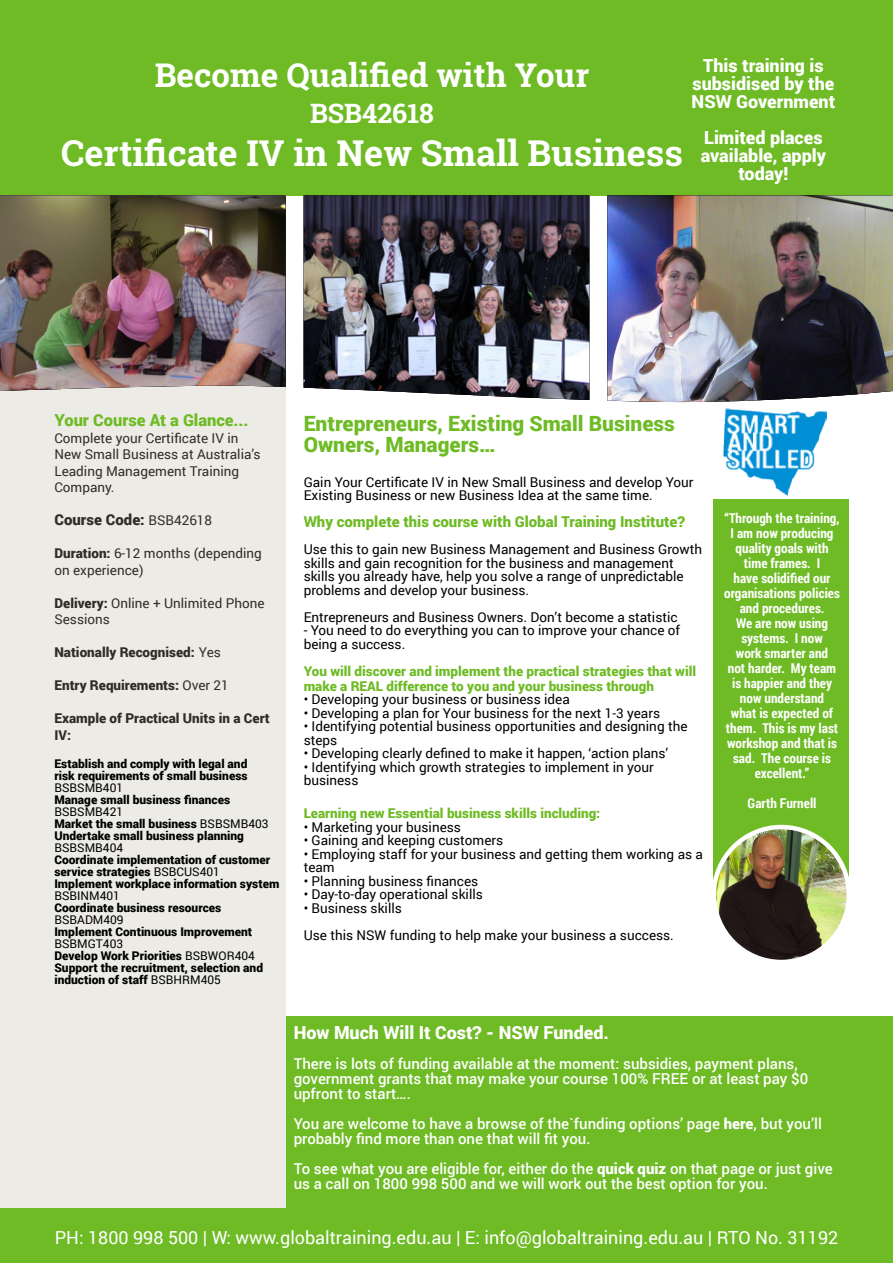
<style>
.page{position:relative;width:893px;height:1263px;background:#fff}
.page>*{position:absolute;margin:0;border:0;box-sizing:border-box;transform-origin:0 0}
.Roboto_Slab_Title_Bo{font:700 36px "Roboto Slab";color:#fff}
.Roboto_Slab_Title_Bo-2{font:700 33px "Roboto Slab";color:#fff}
.Roboto_Slab_Title_Bo-3{font:700 27px "Roboto Slab";color:#fff}
.Roboto_Condensed_C4{font:900 21px/21px "Roboto";color:#6ebb25}
.Paragraph_Style_1{font:900 18px/18px "Roboto";color:#fff;text-align:center}
.t1{font:18px "Roboto";color:#fff}
.Roboto_Condensed_C4-2{font:900 16.5px "Roboto";color:#6ebb25}
.Paragraph_Style_1-2{font:500 15px/15px "Roboto";color:#fff}
.Roboto_Condensed_C4-3{font:900 15px "Roboto";color:#6ebb25}
.Roboto_Condensed_C4-4{font:900 15px "Roboto";color:#2e2d27}
.Paragraph_Style_1-3{font:13.5px/13.5px "Roboto";color:#000}
.Roboto_Condensed_C7{font:700 13.5px/15px "Roboto Condensed";color:#fff;text-align:center}
.Roboto_Condensed_C4-5{font:13.5px/16.5px "Roboto";color:#2e2d27}
.Roboto_Condensed_C4-6{font:900 13.5px/15px "Roboto";color:#6ebb25}
.Roboto_Condensed_C4-7{font:900 13.5px/16.5px "Roboto";color:#2e2d27}
.Paragraph_Style_1-4{font:900 12px/12px "Roboto";color:#000}
.s1{font-weight:400;font-size:13.5px}
.s2{font-weight:900}
.s3{font-weight:400}
</style>
<div class="page">
<div style="left:0;top:0;width:893px;height:195px;background:#6ebb25"></div>
<div style="left:0;top:195px;width:286px;height:1068px;background:#ecebe5"></div>
<div style="left:0;top:1209px;width:893px;height:54px;background:#6ebb25"></div>
<img style="left:0;top:195px;width:285px;height:196px">
<img style="left:304px;top:195px;width:285px;height:205px">
<img style="left:607px;top:195px;width:286px;height:207px">
<div style="left:714px;top:499px;width:135px;height:400px;background:#6ebb25"></div>
<img style="left:714px;top:828px;width:135px;height:131px">
<div style="left:712px;top:825px;width:139px;height:139px;border:4px solid #fff;border-radius:50%"></div>
<img style="left:723px;top:409px;width:103px;height:87px">
<div style="left:286px;top:1016px;width:606px;height:195px;background:#6ebb25"></div>
<p class="Roboto_Slab_Title_Bo-2" style="left:155px;top:53px;width:436px">Become Qualified with Your</p>
<p class="Roboto_Slab_Title_Bo-3" style="left:310px;top:94px;width:125px">BSB42618</p>
<p class="Roboto_Slab_Title_Bo" style="left:61px;top:128px;width:623px">Certificate IV in New Small Business</p>
<p class="Paragraph_Style_1" style="left:692px;top:55px;width:145px">This training is subsidised by the<br>NSW Government</p>
<p class="Paragraph_Style_1" style="left:701px;top:127px;width:127px">Limited places available, apply today!</p>
<p class="Roboto_Condensed_C4-2" style="left:54px;top:409px;width:196px">Your Course At a Glance...</p>
<p class="Roboto_Condensed_C4-5" style="left:54px;top:429px;width:208px">Complete your Certificate IV in<br>New Small Business at Australia’s<br>Leading Management Training<br>Company.</p>
<p class="Roboto_Condensed_C4-4" style="left:54px;top:509px;width:159px">Course Code: <span class="s1">BSB42618</span></p>
<p class="Roboto_Condensed_C4-5" style="left:54px;top:545px;width:209px"><span class="s2">Duration:</span> 6-12 months (depending on experience)</p>
<p class="Roboto_Condensed_C4-5" style="left:54px;top:594px;width:212px"><span class="s2">Delivery:</span> Online + Unlimited Phone<br>Sessions</p>
<p class="Roboto_Condensed_C4-7" style="left:54px;top:644px;width:168px">Nationally Recognised: <span class="s3">Yes</span></p>
<p class="Roboto_Condensed_C4-7" style="left:54px;top:677px;width:176px">Entry Requirements: <span class="s3">Over 21</span></p>
<p class="Roboto_Condensed_C4-7" style="left:54px;top:710px;width:217px">Example of Practical Units in a Cert<br>IV:</p>
<p class="Paragraph_Style_1-4" style="left:54px;top:757px;width:195px;text-align:justify">Establish and comply with legal and risk requirements of small business <span class="s3">BSBSMB401</span></p>
<p class="Paragraph_Style_1-4" style="left:54px;top:793px;width:177px">Manage small business finances<br><span class="s3">BSBSMB421</span></p>
<p class="Paragraph_Style_1-4" style="left:54px;top:817px;width:216px">Market the small business <span class="s3">BSBSMB403</span></p>
<p class="Paragraph_Style_1-4" style="left:54px;top:829px;width:191px">Undertake small business planning<br><span class="s3">BSBSMB404</span></p>
<p class="Paragraph_Style_1-4" style="left:54px;top:853px;width:217px">Coordinate implementation of customer service strategies <span class="s3">BSBCUS401</span></p>
<p class="Paragraph_Style_1-4" style="left:54px;top:877px;width:226px">Implement workplace information system<br><span class="s3">BSBINM401</span></p>
<p class="Paragraph_Style_1-4" style="left:54px;top:901px;width:168px">Coordinate business resources<br><span class="s3">BSBADM409</span></p>
<p class="Paragraph_Style_1-4" style="left:54px;top:925px;width:199px">Implement Continuous Improvement<br><span class="s3">BSBMGT403</span></p>
<p class="Paragraph_Style_1-4" style="left:54px;top:949px;width:202px">Develop Work Priorities <span class="s3">BSBWOR404</span></p>
<p class="Paragraph_Style_1-4" style="left:54px;top:961px;width:210px">Support the recruitment, selection and induction of staff <span class="s3">BSBHRM405</span></p>
<p class="Roboto_Condensed_C4" style="left:304px;top:412px;width:373px">Entrepreneurs, Existing Small Business<br>Owners, Managers…</p>
<p class="Paragraph_Style_1-3" style="left:304px;top:474px;width:391px">Gain Your Certificate IV in New Small Business and develop Your<br>Existing Business or new Business Idea at the same time.</p>
<p class="Roboto_Condensed_C4-3" style="left:304px;top:511px;width:383px">Why complete this course with Global Training Institute?</p>
<p class="Paragraph_Style_1-3" style="left:304px;top:542px;width:400px">Use this to gain new Business Management and Business Growth skills and gain recognition for the business and management skills you already have, help you solve a range of unpredictable problems and develop your business.</p>
<p class="Paragraph_Style_1-3" style="left:304px;top:609px;width:375px">Entrepreneurs and Business Owners. Don’t become a statistic</p>
<p class="Paragraph_Style_1-3" style="left:304px;top:623px;width:378px">- You need to do everything you can to improve your chance of being a success.</p>
<p class="Roboto_Condensed_C4-6" style="left:304px;top:663px;width:394px">You will discover and implement the practical strategies that will make a REAL difference to you and your business through</p>
<p class="Paragraph_Style_1-3" style="left:304px;top:692px;width:268px">• Developing your business or business idea</p>
<p class="Paragraph_Style_1-3" style="left:304px;top:705px;width:358px">• Developing a plan for Your business for the next 1-3 years</p>
<p class="Paragraph_Style_1-3" style="left:304px;top:719px;width:385px">• Identifying potential business opportunities and designing the steps</p>
<p class="Paragraph_Style_1-3" style="left:304px;top:746px;width:366px">• Developing clearly defined to make it happen, ‘action plans’</p>
<p class="Paragraph_Style_1-3" style="left:304px;top:759px;width:352px">• Identifying which growth strategies to implement in your business</p>
<p class="Roboto_Condensed_C4-6" style="left:304px;top:805px;width:298px">Learning new Essential business skills including:</p>
<p class="Paragraph_Style_1-3" style="left:304px;top:820px;width:159px">• Marketing your business</p>
<p class="Paragraph_Style_1-3" style="left:304px;top:833px;width:201px">• Gaining and keeping customers</p>
<p class="Paragraph_Style_1-3" style="left:304px;top:847px;width:401px">• Employing staff for your business and getting them working as a team</p>
<p class="Paragraph_Style_1-3" style="left:304px;top:874px;width:176px">• Planning business finances</p>
<p class="Paragraph_Style_1-3" style="left:304px;top:887px;width:181px">• Day-to-day operational skills</p>
<p class="Paragraph_Style_1-3" style="left:304px;top:901px;width:100px">• Business skills</p>
<p class="Paragraph_Style_1-3" style="left:304px;top:928px;width:372px">Use this NSW funding to help make your business a success.</p>
<p class="Roboto_Condensed_C7" style="left:724px;top:510px;width:117px">“Through the training,<br>I am now producing quality goals with time frames. I<br>have solidified our organisations policies and procedures.<br>We are now using systems. I now<br>work smarter and<br>not harder. My team is happier and they now understand<br>what is expected of them. This is my last workshop and that is sad. The course is excellent.”</p>
<p class="Roboto_Condensed_C7" style="left:747px;top:795px;width:71px">Garth Furnell</p>
<p class="Paragraph_Style_1" style="left:294px;top:1023px;width:317px">How Much Will It Cost? - NSW Funded.</p>
<p class="Paragraph_Style_1-2" style="left:294px;top:1056px;width:516px">There is lots of funding available at the moment: subsidies, payment plans, government grants that may make your course 100% FREE or at least pay $0 upfront to start….</p>
<p class="Paragraph_Style_1-2" style="left:294px;top:1116px;width:530px">You are welcome to have a browse of the`funding options’ page <span class="s2">here</span>, but you’ll probably find more than one that will fit you.</p>
<p class="Paragraph_Style_1-2" style="left:294px;top:1161px;width:541px">To see what you are eligible for, either do the <span class="s2">quick quiz</span> on that page or just give us a call on 1800 998 500 and we will work out the best option for you.</p>
<h3 class="t1" style="left:55px;top:1225px;width:785px">PH: 1800 998 500 | W: www.globaltraining.edu.au | E: info@globaltraining.edu.au | RTO No. 31192</h3>
</div>
